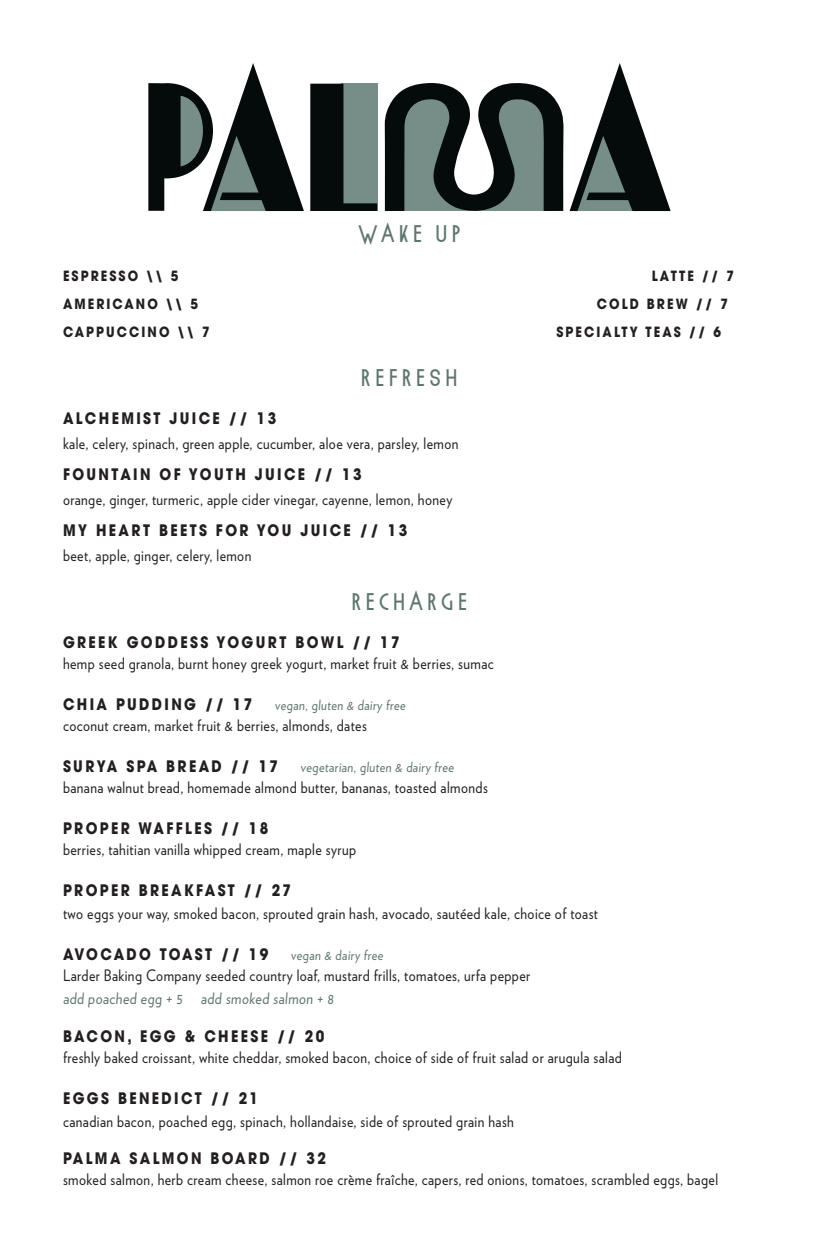
<style>
.page{position:relative;width:819px;height:1260px;background:#fff}
.page>*{position:absolute;margin:0;border:0;box-sizing:border-box;transform-origin:0 0}
.t1{font:26.25px "Lineal";letter-spacing:.16em;color:#5f756e}
.t2{font:15.75px/21px "Verlag";letter-spacing:.03em;color:#231f20;scale:.88 1}
.t3{font:700 15.75px "Avant Garde";letter-spacing:.17em;color:#231f20;scale:.88 1}
.t4{font:700 14px "Avant Garde";letter-spacing:.17em;color:#231f20;scale:.88 1}
.t5{font:14px "Verlag";color:#5f756e;scale:.88 1}
.s1{font-family:"Avant Garde";font-weight:700}
.s2{color:#5f756e}
</style>
<div class="page">
<svg style="left:570px;top:63px;width:101px;height:148px"></svg>
<svg style="left:310px;top:84px;width:67px;height:127px;background:#3b4846"></svg>
<svg style="left:148px;top:63px;width:156px;height:148px"></svg>
<svg style="left:385px;top:83px;width:179px;height:128px"></svg>
<p class="t1" style="left:358px;top:222px;width:104px">WAKE UP</p>
<p class="t4" style="left:63px;top:266px;width:133px">ESPRESSO \\ 5</p>
<p class="t4" style="left:652px;top:266px;width:95px">LATTE // 7</p>
<p class="t4" style="left:63px;top:294px;width:155px">AMERICANO \\ 5</p>
<p class="t4" style="left:597px;top:294px;width:151px">COLD BREW // 7</p>
<p class="t4" style="left:63px;top:322px;width:168px">CAPPUCCINO \\ 7</p>
<p class="t4" style="left:556px;top:322px;width:189px">SPECIALTY TEAS // 6</p>
<p class="t1" style="left:361px;top:365px;width:98px">REFRESH</p>
<p class="t3" style="left:63px;top:408px;width:244px">ALCHEMIST JUICE // 13</p>
<p class="t2" style="left:63px;top:432px;width:451px">kale, celery, spinach, green apple, cucumber, aloe vera, parsley, lemon</p>
<p class="t3" style="left:63px;top:464px;width:341px">FOUNTAIN OF YOUTH JUICE // 13</p>
<p class="t2" style="left:63px;top:488px;width:444px">orange, ginger, turmeric, apple cider vinegar, cayenne, lemon, honey</p>
<p class="t3" style="left:63px;top:520px;width:393px">MY HEART BEETS FOR YOU JUICE // 13</p>
<p class="t2" style="left:63px;top:544px;width:216px">beet, apple, ginger, celery, lemon</p>
<p class="t1" style="left:352px;top:589px;width:117px">RECHARGE</p>
<p class="t3" style="left:63px;top:632px;width:384px">GREEK GODDESS YOGURT BOWL // 17</p>
<p class="t2" style="left:63px;top:652px;width:491px">hemp seed granola, burnt honey greek yogurt, market fruit &amp; berries, sumac</p>
<p class="t3" style="left:63px;top:694px;width:217px">CHIA PUDDING // 17</p>
<p class="t5" style="left:275px;top:694px;width:152px">vegan, gluten &amp; dairy free</p>
<p class="t2" style="left:63px;top:714px;width:347px">coconut cream, market fruit &amp; berries, almonds, dates</p>
<p class="t3" style="left:63px;top:756px;width:246px">SURYA SPA BREAD // 17</p>
<p class="t5" style="left:300px;top:756px;width:178px">vegetarian, gluten &amp; dairy free</p>
<p class="t2" style="left:63px;top:776px;width:484px">banana walnut bread, homemade almond butter, bananas, toasted almonds</p>
<p class="t2" style="left:63px;top:817px;width:335px"><span class="s1">PROPER WAFFLES // 18<br></span>berries, tahitian vanilla whipped cream, maple syrup</p>
<p class="t2" style="left:63px;top:878px;width:610px;line-height:23.1px"><span class="s1">PROPER BREAKFAST // 27<br></span>two eggs your way, smoked bacon, sprouted grain hash, avocado, sautéed kale, choice of toast</p>
<p class="t3" style="left:63px;top:944px;width:235px">AVOCADO TOAST // 19</p>
<p class="t5" style="left:291px;top:944px;width:109px">vegan &amp; dairy free</p>
<p class="t2" style="left:63px;top:963px;width:533px;line-height:23.1px">Larder Baking Company seeded country loaf, mustard frills, tomatoes, urfa pepper <span class="s2">add poached egg + 5 add smoked salmon + 8</span></p>
<p class="t2" style="left:63px;top:1025px;width:637px"><span class="s1">BACON, EGG &amp; CHEESE // 20<br></span>freshly baked croissant, white cheddar, smoked bacon, choice of side of fruit salad or arugula salad</p>
<p class="t2" style="left:63px;top:1086px;width:514px;line-height:23.1px"><span class="s1">EGGS BENEDICT // 21<br></span>canadian bacon, poached egg, spinach, hollandaise, side of sprouted grain hash</p>
<p class="t2" style="left:63px;top:1147px;width:746px"><span class="s1">PALMA SALMON BOARD // 32<br></span>smoked salmon, herb cream cheese, salmon roe crème fraîche, capers, red onions, tomatoes, scrambled eggs, bagel</p>
</div>
